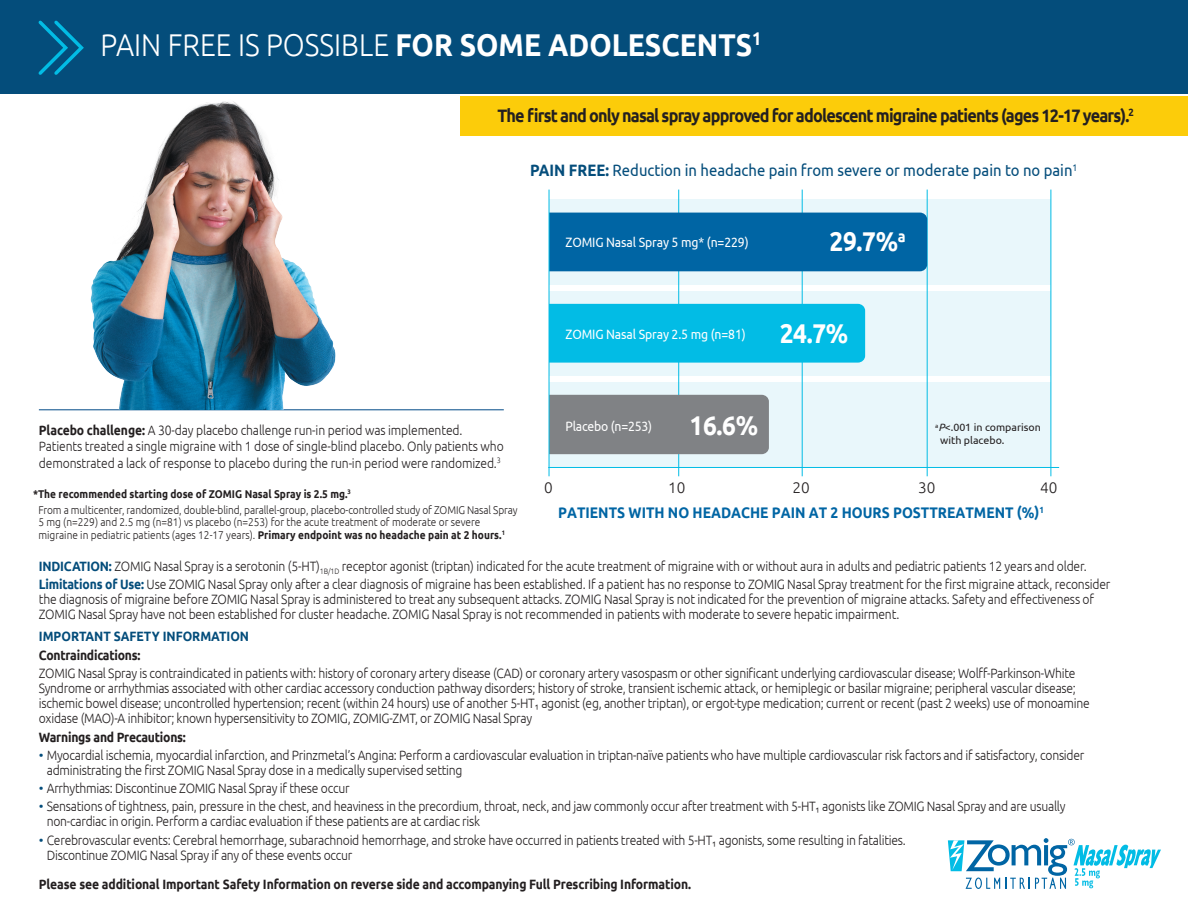
<style>
.page{position:relative;width:1188px;height:918px;background:#fff}
.page>*{position:absolute;margin:0;border:0;box-sizing:border-box;transform-origin:0 0}
.t1{font:300 31.5px "Ubuntu";color:#fff;scale:.9 1}
.t2{font:700 27.15px "Ubuntu";color:#fff;scale:.9 1}
.t3{font:700 18px "Ubuntu";letter-spacing:-.05em;color:#231f20;scale:.9 1}
.t4{font:16.5px "Ubuntu";color:#044d7b;scale:.9 1}
.t5{font:700 15.3px "Ubuntu";color:#0065a4;scale:.9 1}
.t6{font:300 15.3px "Ubuntu";color:#231f20}
.t7{font:300 13.5px/15px "Ubuntu";letter-spacing:-.02em;color:#231f20;scale:.9 1}
.t8{font:700 13.5px "Ubuntu";letter-spacing:-.01em;color:#231f20;scale:.9 1}
.t9{font:13.5px "Ubuntu";letter-spacing:-.01em;color:#fff;scale:.9 1}
.t10{font:700 13.5px "Ubuntu";color:#044d7b;scale:.9 1}
.t11{font:300 11.25px/12.8px "Ubuntu";color:#231f20;scale:.9 1}
.t12{font:700 11.25px "Ubuntu";color:#231f20;scale:.9 1}
.t13{font:10.65px/12.8px "Ubuntu";color:#231f20}
.s1{font-weight:700}
.s2{font-style:italic}
.s3{font-weight:700;color:#044d7b}
.s4{color:#044d7b}
</style>
<div class="page">
<div style="left:0;top:0;width:1188px;height:93px;background:#044d7b"></div>
<svg style="left:38px;top:20px;width:46px;height:55px"></svg>
<svg style="left:948px;top:838px;width:213px;height:51px"></svg>
<div style="left:549px;top:382px;width:502px;height:85px;background:#e9f7fb"></div>
<div style="left:549px;top:291px;width:502px;height:85px;background:#e9f7fb"></div>
<div style="left:549px;top:199px;width:502px;height:85px;background:#e9f7fb"></div>
<hr style="left:927px;top:190px;width:1px;height:286px;background:#02bce5">
<hr style="left:548px;top:467px;width:511px;height:1px;background:#02bce5">
<hr style="left:802px;top:190px;width:1px;height:286px;background:#02bce5">
<hr style="left:1051px;top:190px;width:1px;height:286px;background:#02bce5">
<hr style="left:678px;top:190px;width:1px;height:286px;background:#02bce5">
<div style="left:550px;top:213px;width:377px;height:58px;background:#0065a4"></div>
<div style="left:550px;top:304px;width:315px;height:59px;background:#02bce5"></div>
<div style="left:550px;top:395px;width:219px;height:59px;background:#808285"></div>
<hr style="left:549px;top:190px;width:1px;height:286px;background:#02bce5">
<hr style="left:39px;top:409px;width:465px;height:1px;background:#004a87">
<img style="left:82px;top:101px;width:265px;height:309px">
<div style="left:460px;top:97px;width:728px;height:39px;background:#fccc0a"></div>
<p class="t1" style="left:100px;top:26px;width:736px">PAIN FREE IS POSSIBLE <span class="s1">FOR SOME ADOLESCENTS</span><sup>1</sup></p>
<p class="t3" style="left:497px;top:104px;width:709px">The first and only nasal spray approved for adolescent migraine patients (ages 12-17 years).<sup>2</sup></p>
<p class="t4" style="left:530px;top:160px;width:609px"><span class="s1">PAIN FREE:</span> Reduction in headache pain from severe or moderate pain to no pain<sup>1</sup></p>
<p class="t9" style="left:565px;top:234px;width:205px">ZOMIG Nasal Spray 5 mg* (n=229)</p>
<h2 class="t2" style="left:830px;top:225px;width:86px">29.7%<sup>a</sup></h2>
<p class="t9" style="left:565px;top:326px;width:202px">ZOMIG Nasal Spray 2.5 mg (n=81)</p>
<h2 class="t2" style="left:780px;top:317px;width:78px">24.7%</h2>
<p class="t7" style="left:39px;top:422px;width:518px;line-height:16.5px"><span class="s1">Placebo challenge:</span> A 30-day placebo challenge run-in period was implemented.<br>Patients treated a single migraine with 1 dose of single-blind placebo. Only patients who demonstrated a lack of response to placebo during the run-in period were randomized.<sup>3</sup></p>
<p class="t12" style="left:33px;top:487px;width:355px">*The recommended starting dose of ZOMIG Nasal Spray is 2.5 mg.<sup>3</sup></p>
<p class="t11" style="left:38px;top:503px;width:534px">From a multicenter, randomized, double-blind, parallel-group, placebo-controlled study of ZOMIG Nasal Spray<br>5 mg (n=229) and 2.5 mg (n=81) vs placebo (n=253) for the acute treatment of moderate or severe migraine in pediatric patients (ages 12-17 years). <span class="s1">Primary endpoint was no headache pain at 2 hours.</span><sup>1</sup></p>
<h2 class="t2" style="left:690px;top:409px;width:78px">16.6%</h2>
<p class="t9" style="left:565px;top:418px;width:98px">Placebo (n=253)</p>
<p class="t13" style="left:940px;top:421px;width:102px;text-indent:-5px"><sup>a</sup><span class="s2">P</span>&lt;.001 in comparison with placebo.</p>
<p class="t6" style="left:544px;top:479px;width:10px">0</p>
<p class="t6" style="left:668px;top:479px;width:19px">10</p>
<p class="t6" style="left:793px;top:479px;width:19px">20</p>
<p class="t6" style="left:918px;top:479px;width:19px">30</p>
<p class="t6" style="left:1040px;top:479px;width:19px">40</p>
<p class="t5" style="left:558px;top:503px;width:541px">PATIENTS WITH NO HEADACHE PAIN AT 2 HOURS POSTTREATMENT (%)<sup>1</sup></p>
<p class="t7" style="left:39px;top:559px;width:1166px"><span class="s3">INDICATION:</span> ZOMIG Nasal Spray is a serotonin (5-HT)<sub>1B/1D</sub> receptor agonist (triptan) indicated for the acute treatment of migraine with or without aura in adults and pediatric patients 12 years and older.</p>
<p class="t7" style="left:39px;top:577px;width:1192px"><span class="s3">Limitations of Use:</span> Use ZOMIG Nasal Spray only after a clear diagnosis of migraine has been established. If a patient has no response to ZOMIG Nasal Spray treatment for the first migraine attack, reconsider the diagnosis of migraine before ZOMIG Nasal Spray is administered to treat any subsequent attacks. ZOMIG Nasal Spray is not indicated for the prevention of migraine attacks. Safety and effectiveness of<br>ZOMIG Nasal Spray have not been established for cluster headache. ZOMIG Nasal Spray is not recommended in patients with moderate to severe hepatic impairment.</p>
<p class="t10" style="left:39px;top:628px;width:235px">IMPORTANT SAFETY INFORMATION</p>
<p class="t8" style="left:39px;top:647px;width:114px">Contraindications:</p>
<p class="t7" style="left:39px;top:666px;width:1169px">ZOMIG Nasal Spray is contraindicated in patients with: history of coronary artery disease (CAD) or coronary artery vasospasm or other significant underlying cardiovascular disease; Wolff-Parkinson-White Syndrome or arrhythmias associated with other cardiac accessory conduction pathway disorders; history of stroke, transient ischemic attack, or hemiplegic or basilar migraine; peripheral vascular disease; ischemic bowel disease; uncontrolled hypertension; recent (within 24 hours) use of another 5-HT1 agonist (eg, another triptan), or ergot-type medication; current or recent (past 2 weeks) use of monoamine oxidase (MAO)-A inhibitor; known hypersensitivity to ZOMIG, ZOMIG-ZMT, or ZOMIG Nasal Spray</p>
<p class="t8" style="left:39px;top:729px;width:165px">Warnings and Precautions:</p>
<p class="t7" style="left:47px;top:747px;width:1154px;text-indent:-8px"><span class="s4">•</span> Myocardial ischemia, myocardial infarction, and Prinzmetal’s Angina: Perform a cardiovascular evaluation in triptan-naïve patients who have multiple cardiovascular risk factors and if satisfactory, consider administrating the first ZOMIG Nasal Spray dose in a medically supervised setting</p>
<p class="t7" style="left:39px;top:781px;width:347px"><span class="s4">•</span> Arrhythmias: Discontinue ZOMIG Nasal Spray if these occur</p>
<p class="t7" style="left:47px;top:799px;width:1133px;text-indent:-8px"><span class="s4">•</span> Sensations of tightness, pain, pressure in the chest, and heaviness in the precordium, throat, neck, and jaw commonly occur after treatment with 5-HT1 agonists like ZOMIG Nasal Spray and are usually non-cardiac in origin. Perform a cardiac evaluation if these patients are at cardiac risk</p>
<p class="t7" style="left:47px;top:832px;width:956px;text-indent:-8px"><span class="s4">•</span> Cerebrovascular events: Cerebral hemorrhage, subarachnoid hemorrhage, and stroke have occurred in patients treated with 5-HT1 agonists, some resulting in fatalities.<br>Discontinue ZOMIG Nasal Spray if any of these events occur</p>
<p class="t8" style="left:39px;top:876px;width:726px">Please see additional Important Safety Information on reverse side and accompanying Full Prescribing Information.</p>
</div>
